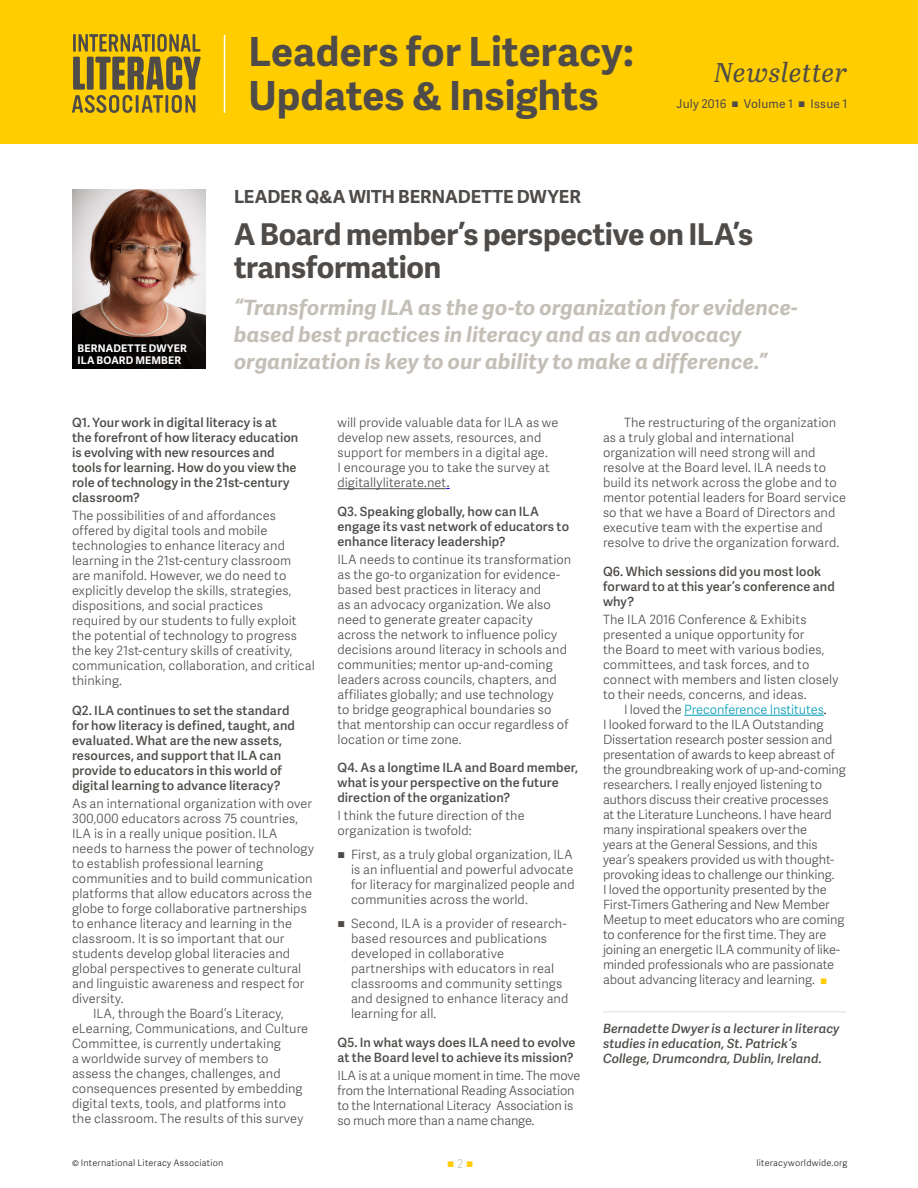
<style>
.page{position:relative;width:918px;height:1188px;background:#fff}
.page>*{position:absolute;margin:0;border:0;box-sizing:border-box;transform-origin:0 0}
.t1{font:700 40.05px/44px "Adelle Sans";letter-spacing:.005em;color:#4e4b48}
.Subhead_1{font:700 30px/33px "Adelle Sans";letter-spacing:-.01em;color:#4e4b48}
.t2{font:italic 27px "Abril Text";letter-spacing:.015em;color:#4e4b48}
.BC_no_indent{font:italic 700 21px/27px "Adelle Sans";letter-spacing:.01em;color:#c4bfb6}
.Subhead_1-2{font:700 18px "Adelle Sans";letter-spacing:-.005em;color:#4e4b48}
.BC{font:300 12.75px/15px "Adelle Sans";letter-spacing:.005em;color:#4e4b48}
.BC_no_indent-2{font:300 12.75px/15px "Adelle Sans";letter-spacing:.005em;color:#4e4b48}
.Q_A_question_style{font:600 12.75px/15px "Adelle Sans";letter-spacing:.01em;color:#4e4b48}
.BC_no_indent-3{font:300 12.75px/15px "Adelle Sans";letter-spacing:-.015em;color:#4e4b48}
.BC_no_indent-4{font:italic 600 12.75px/15px "Adelle Sans";letter-spacing:.01em;color:#4e4b48}
.t3{font:12px "Adelle Sans";letter-spacing:.01em;color:#4e4b48}
.t4{font:12px "Arial";color:#ffcd00}
.t5{font:700 10.5px "Adelle Sans";letter-spacing:.02em;color:#fff}
.t6{font:300 9px "Adelle Sans";letter-spacing:.025em;color:#231f20}
.s1{font-family:"Arial"}
.s2{font-weight:400}
.s3{font-family:"Arial";font-weight:400}
.s4{color:#009cb6}
.s5{color:#000}
.s6{font-family:"Arial";font-weight:400;font-size:12px;color:#ffcd00}
.s7{font-family:"Adelle Sans";font-weight:300;color:#c4bfb6}
</style>
<div class="page">
<div style="left:0;top:0;width:918px;height:144px;background:#ffcd00"></div>
<svg style="left:72px;top:34px;width:129px;height:79px"></svg>
<hr style="left:224px;top:35px;width:1px;height:78px;background:#fff">
<hr style="left:338px;top:488px;width:109px;height:1px;background:#4e4b48">
<hr style="left:684px;top:715px;width:140px;height:1px;background:#009cb6">
<hr style="left:603px;top:1011px;width:243px;height:1px;background:#e1dfdb">
<img style="left:72px;top:189px;width:134px;height:180px">
<p class="t5" style="left:78px;top:340px;width:111px">BERNADETTE DWYER</p>
<p class="t5" style="left:78px;top:352px;width:105px">ILA BOARD MEMBER</p>
<h1 class="t1" style="left:248px;top:28px;width:387px">Leaders for Literacy:<br>Updates &amp; Insights</h1>
<h3 class="t2" style="left:714px;top:53px;width:135px">Newsletter</h3>
<p class="t3" style="left:677px;top:96px;width:172px">July 2016 <span class="s1">■</span> Volume 1 <span class="s1">■</span> Issue 1</p>
<p class="Subhead_1-2" style="left:234px;top:183px;width:348px">LEADER Q&amp;A WITH BERNADETTE DWYER</p>
<p class="Subhead_1" style="left:234px;top:216px;width:521px">A Board member’s perspective on ILA’s transformation</p>
<p class="BC_no_indent" style="left:234px;top:293px;width:565px">“Transforming ILA as the go-to organization for evidence&shy;based best practices in literacy and as an advocacy organization is key to our ability to make a difference.”</p>
<p class="Q_A_question_style" style="left:72px;top:415px;width:228px">Q1. Your work in digital literacy is at the forefront of how literacy education is evolving with new resources and tools for learning. How do you view the role of technology in the 21st-century classroom?</p>
<p class="BC_no_indent-2" style="left:72px;top:508px;width:244px">The possibilities of and affordances offered by digital tools and mobile technologies to enhance literacy and learning in the 21st-century classroom<br>are manifold. However, we do need to explicitly develop the skills, strategies, dispositions, and social practices<br>required by our students to fully exploit the potential of technology to progress the key 21st-century skills of creativity, communication, collaboration, and critical thinking.</p>
<p class="Q_A_question_style" style="left:72px;top:703px;width:225px">Q2. ILA continues to set the standard for how literacy is defined, taught, and evaluated. What are the new assets, resources, and support that ILA can provide to educators in this world of digital learning to advance literacy?</p>
<p class="BC_no_indent-2" style="left:72px;top:796px;width:244px">As an international organization with over 300,000 educators across 75 countries, ILA is in a really unique position. ILA needs to harness the power of technology to establish professional learning communities and to build communication platforms that allow educators across the globe to forge collaborative partnerships to enhance literacy and learning in the classroom. It is so important that our students develop global literacies and global perspectives to generate cultural and linguistic awareness and respect for diversity.</p>
<p class="BC" style="left:72px;top:1006px;width:238px;text-indent:21px">ILA, through the Board’s Literacy, eLearning, Communications, and Culture Committee, is currently undertaking<br>a worldwide survey of members to assess the changes, challenges, and consequences presented by embedding digital texts, tools, and platforms into the classroom. The results of this survey</p>
<p class="BC" style="left:338px;top:415px;width:222px">will provide valuable data for ILA as we develop new assets, resources, and support for members in a digital age.<br>I encourage you to take the survey at digitallyliterate.net<span class="s2">.</span></p>
<p class="Q_A_question_style" style="left:338px;top:503px;width:233px">Q3. Speaking globally, how can ILA engage its vast network of educators to enhance literacy leadership?</p>
<p class="BC_no_indent-2" style="left:338px;top:551px;width:235px">ILA needs to continue its transformation as the go-to organization for evidence&shy;based best practices in literacy and<br>as an advocacy organization. We also need to generate greater capacity across the network to influence policy decisions around literacy in schools and communities; mentor up-and-coming leaders across councils, chapters, and affiliates globally; and use technology<br>to bridge geographical boundaries so that mentorship can occur regardless of location or time zone.</p>
<p class="Q_A_question_style" style="left:338px;top:760px;width:242px">Q4. As a longtime ILA and Board member, what is your perspective on the future direction of the organization?</p>
<p class="BC_no_indent-2" style="left:338px;top:808px;width:189px">I think the future direction of the organization is twofold:</p>
<p class="BC" style="left:351px;top:847px;width:225px;text-indent:-14px"><span class="s3">■</span> First, as a truly global organization, ILA is an influential and powerful advocate for literacy for marginalized people and communities across the world.</p>
<p class="BC" style="left:351px;top:916px;width:219px;text-indent:-14px"><span class="s3">■</span> Second, ILA is a provider of research&shy;based resources and publications developed in collaborative partnerships with educators in real classrooms and community settings and designed to enhance literacy and learning for all.</p>
<p class="Q_A_question_style" style="left:338px;top:1034px;width:240px">Q5. In what ways does ILA need to evolve at the Board level to achieve its mission?</p>
<p class="BC_no_indent-3" style="left:338px;top:1067px;width:244px">ILA is at a unique moment in time. The move from the International Reading Association to the International Literacy Association is so much more than a name change.</p>
<p class="BC" style="left:603px;top:415px;width:245px;text-indent:21px">The restructuring of the organization as a truly global and international organization will need strong will and resolve at the Board level. ILA needs to build its network across the globe and to mentor potential leaders for Board service so that we have a Board of Directors and executive team with the expertise and resolve to drive the organization forward.</p>
<p class="Q_A_question_style" style="left:603px;top:563px;width:233px">Q6. Which sessions did you most look forward to at this year’s conference and why?</p>
<p class="BC_no_indent-2" style="left:603px;top:611px;width:237px">The ILA 2016 Conference &amp; Exhibits presented a unique opportunity for<br>the Board to meet with various bodies, committees, and task forces, and to connect with members and listen closely to their needs, concerns, and ideas.</p>
<p class="BC" style="left:603px;top:701px;width:244px;text-indent:21px">I loved the <span class="s4">Preconference Institutes</span><span class="s5">.<br></span>I looked forward to the ILA Outstanding Dissertation research poster session and presentation of awards to keep abreast of the groundbreaking work of up-and-coming researchers. I really enjoyed listening to authors discuss their creative processes<br>at the Literature Luncheons. I have heard many inspirational speakers over the<br>years at the General Sessions, and this year’s speakers provided us with thought&shy;provoking ideas to challenge our thinking.<br>I loved the opportunity presented by the First-Timers Gathering and New Member Meetup to meet educators who are coming to conference for the first time. They are joining an energetic ILA community of like&shy;minded professionals who are passionate about advancing literacy and learning. <span class="s6">■</span></p>
<p class="BC_no_indent-4" style="left:603px;top:1021px;width:238px">Bernadette Dwyer is a lecturer in literacy studies in education, St. Patrick’s<br>College, Drumcondra, Dublin, Ireland.</p>
<p class="t6" style="left:72px;top:1156px;width:153px">© International Literacy Association</p>
<p class="t6" style="left:756px;top:1156px;width:93px">literacyworldwide.org</p>
<p class="t4" style="left:447px;top:1155px;width:28px">■ <span class="s7">2</span> ■</p>
</div>
